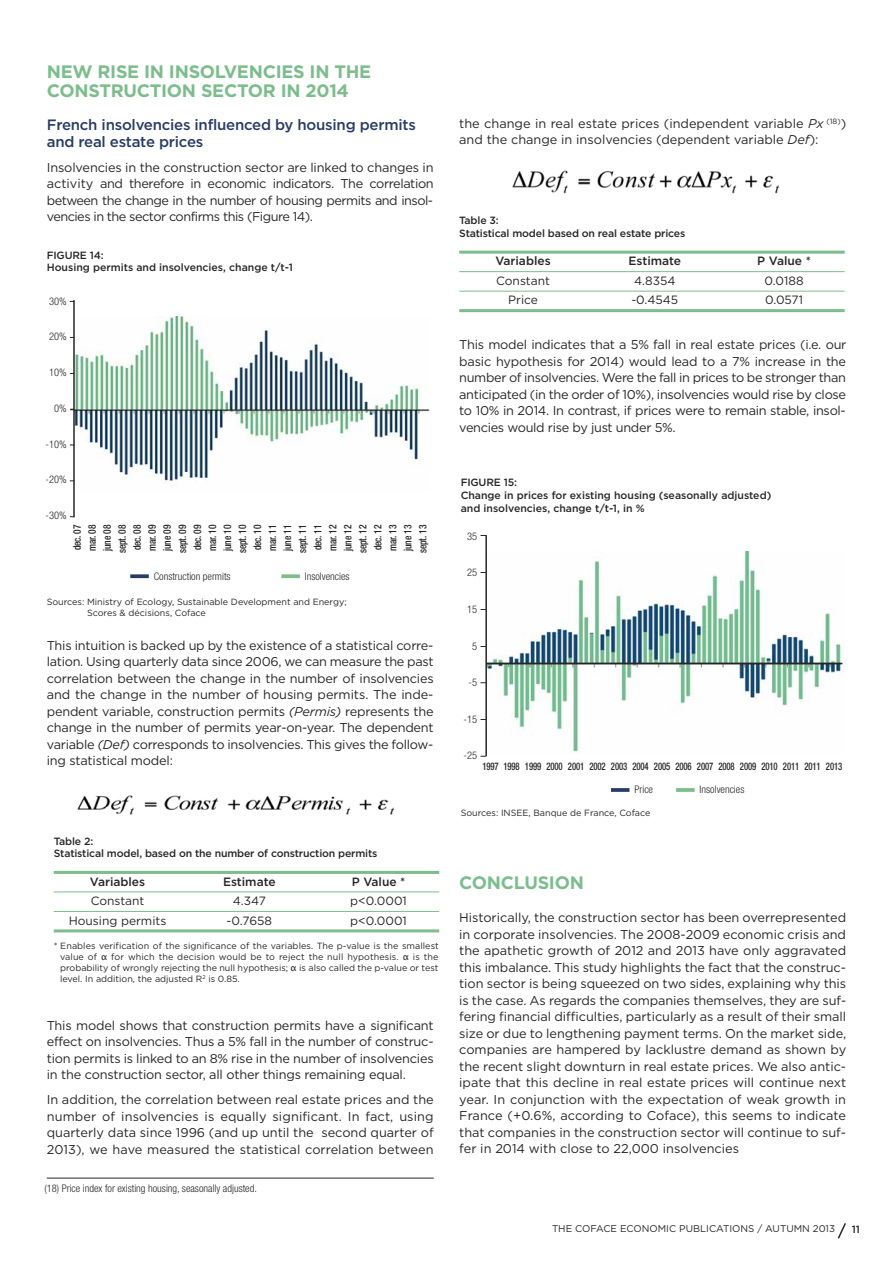
<style>
.page{position:relative;width:893px;height:1263px;background:#fff}
.page>*{position:absolute;margin:0;border:0;box-sizing:border-box;transform-origin:0 0}
.t1{font:700 18px/19.5px "Gotham";letter-spacing:-.015em;color:#7cbd8c}
.t2{font:500 15px/16.5px "Gotham";letter-spacing:-.015em;color:#283c63}
.t3{font:12.75px/16.5px "Gotham";letter-spacing:-.015em;color:#272627;text-align:justify}
.t4{font:12px "Gotham";color:#272627}
.t5{font:500 12px "Gotham";color:#272627}
.t6{font:500 10.5px/12.6px "Gotham";letter-spacing:-.015em;color:#272627}
.t7{font:500 condensed 10.5px/15px "Helvetica Neue";letter-spacing:-.015em;color:#272627;text-align:justify;scale:.9 1}
.t8{font:300 condensed 10.5px "Helvetica Neue LT Std";color:#272627}
.t9{font:500 condensed 10.5px "Helvetica Neue";letter-spacing:-.015em;color:#272627;scale:.83 1}
.t10{font:9.75px "Gotham";color:#272627}
.t11{font:9px/10.8px "Gotham";color:#272627}
.s1{font-style:italic}
.s2{font-family:"Lucida Grande"}
</style>
<div class="page">
<img style="left:75px;top:316px;width:355px;height:166px">
<svg style="left:837px;top:1223px;width:9px;height:16px"></svg>
<img style="left:77px;top:795px;width:317px;height:20px">
<img style="left:512px;top:170px;width:267px;height:24px">
<hr style="left:54px;top:871px;width:385px;height:3px;background:#7cbd8c">
<hr style="left:54px;top:891px;width:385px;height:1px;background:#7cbd8c">
<hr style="left:54px;top:911px;width:385px;height:1px;background:#7cbd8c">
<hr style="left:54px;top:929px;width:385px;height:3px;background:#7cbd8c">
<hr style="left:459px;top:251px;width:386px;height:3px;background:#7cbd8c">
<hr style="left:459px;top:271px;width:386px;height:1px;background:#7cbd8c">
<hr style="left:459px;top:291px;width:386px;height:1px;background:#7cbd8c">
<hr style="left:459px;top:309px;width:386px;height:3px;background:#7cbd8c">
<hr style="left:47px;top:1178px;width:387px;height:1px;background:#272627">
<hr style="left:73px;top:300px;width:2px;height:217px;background:#272627">
<svg style="left:130px;top:574px;width:19px;height:4px"></svg>
<svg style="left:281px;top:574px;width:19px;height:4px"></svg>
<img style="left:487px;top:551px;width:358px;height:202px">
<hr style="left:485px;top:535px;width:2px;height:221px;background:#272627">
<hr style="left:486px;top:663px;width:356px;height:1px;background:#272627">
<svg style="left:611px;top:788px;width:18px;height:4px"></svg>
<svg style="left:676px;top:788px;width:19px;height:4px"></svg>
<h1 class="t1" style="left:47px;top:62px;width:326px">NEW RISE IN INSOLVENCIES IN THE<br>CONSTRUCTION SECTOR IN 2014</h1>
<p class="t2" style="left:47px;top:117px;width:371px">French insolvencies influenced by housing permits and real estate prices</p>
<p class="t3" style="left:47px;top:159px;width:388px">Insolvencies in the construction sector are linked to changes in activity and therefore in economic indicators. The correlation between the change in the number of housing permits and insol&shy;vencies in the sector confirms this (Figure 14).</p>
<p class="t6" style="left:47px;top:249px;width:248px">FIGURE 14:<br>Housing permits and insolvencies, change t/t-1</p>
<p class="t8" style="left:49px;top:297px;width:19px">30%</p>
<p class="t8" style="left:49px;top:333px;width:19px">20%</p>
<p class="t8" style="left:49px;top:369px;width:19px">10%</p>
<p class="t8" style="left:54px;top:404px;width:14px">0%</p>
<p class="t8" style="left:46px;top:440px;width:23px">-10%</p>
<p class="t8" style="left:46px;top:476px;width:23px">-20%</p>
<p class="t8" style="left:46px;top:512px;width:23px">-30%</p>
<p class="t7" style="left:70px;top:553px;width:33px;rotate:-90deg">dec. 07 mar. 08 june 08 sept. 08 dec. 08 mar. 09 june 09 sept. 09 dec. 09 mar. 10 june 10 sept. 10 dec. 10 mar. 11 june 11 sept. 11 dec. 11 mar. 12 june 12 sept. 12 dec. 12 mar. 13 june 13 sept. 13</p>
<p class="t8" style="left:154px;top:572px;width:78px">Construction permits</p>
<p class="t8" style="left:305px;top:572px;width:46px">Insolvencies</p>
<p class="t11" style="left:87px;top:596px;width:261px;text-indent:-40px">Sources: Ministry of Ecology, Sustainable Development and Energy;<br>Scores &amp; décisions, Coface</p>
<p class="t3" style="left:47px;top:637px;width:388px">This intuition is backed up by the existence of a statistical corre&shy;lation. Using quarterly data since 2006, we can measure the past correlation between the change in the number of insolvencies and the change in the number of housing permits. The inde&shy;pendent variable, construction permits <span class="s1">(Permis)</span> represents the change in the number of permits year-on-year. The dependent variable <span class="s1">(Def)</span> corresponds to insolvencies. This gives the follow&shy;ing statistical model:</p>
<p class="t6" style="left:54px;top:835px;width:325px">Table 2:<br>Statistical model, based on the number of construction permits</p>
<p class="t5" style="left:90px;top:875px;width:57px">Variables</p>
<p class="t5" style="left:223px;top:875px;width:54px">Estimate</p>
<p class="t5" style="left:352px;top:875px;width:55px">P Value *</p>
<p class="t4" style="left:91px;top:894px;width:55px">Constant</p>
<p class="t4" style="left:233px;top:894px;width:35px">4.347</p>
<p class="t4" style="left:350px;top:894px;width:58px">p&lt;0.0001</p>
<p class="t4" style="left:69px;top:914px;width:99px">Housing permits</p>
<p class="t4" style="left:227px;top:914px;width:47px">-0.7658</p>
<p class="t4" style="left:350px;top:914px;width:58px">p&lt;0.0001</p>
<p class="t11" style="left:60px;top:941px;width:380px;text-align:justify;text-indent:-6px">* Enables verification of the significance of the variables. The p-value is the smallest value of <span class="s2">α</span> for which the decision would be to reject the null hypothesis. <span class="s2">α</span> is the probability of wrongly rejecting the null hypothesis; <span class="s2">α</span> is also called the p-value or test level. In addition, the adjusted R<sup>2</sup> is 0.85.</p>
<p class="t3" style="left:47px;top:1017px;width:388px">This model shows that construction permits have a significant effect on insolvencies. Thus a 5% fall in the number of construc&shy;tion permits is linked to an 8% rise in the number of insolvencies in the construction sector, all other things remaining equal.</p>
<p class="t3" style="left:47px;top:1091px;width:388px">In addition, the correlation between real estate prices and the number of insolvencies is equally significant. In fact, using quarterly data since 1996 (and up until the second quarter of 2013), we have measured the statistical correlation between</p>
<p class="t8" style="left:44px;top:1185px;width:214px">(18) Price index for existing housing, seasonally adjusted.</p>
<p class="t3" style="left:459px;top:115px;width:388px">the change in real estate prices (independent variable <span class="s1">Px</span> <sup>(18)</sup>) and the change in insolvencies (dependent variable <span class="s1">Def</span>):</p>
<p class="t6" style="left:459px;top:214px;width:228px">Table 3:<br>Statistical model based on real estate prices</p>
<p class="t5" style="left:495px;top:254px;width:57px">Variables</p>
<p class="t5" style="left:629px;top:254px;width:54px">Estimate</p>
<p class="t5" style="left:757px;top:254px;width:55px">P Value *</p>
<p class="t4" style="left:496px;top:274px;width:55px">Constant</p>
<p class="t4" style="left:634px;top:274px;width:43px">4.8354</p>
<p class="t4" style="left:765px;top:274px;width:40px">0.0188</p>
<p class="t4" style="left:508px;top:293px;width:31px">Price</p>
<p class="t4" style="left:631px;top:293px;width:48px">-0.4545</p>
<p class="t4" style="left:765px;top:293px;width:40px">0.0571</p>
<p class="t3" style="left:459px;top:337px;width:389px">This model indicates that a 5% fall in real estate prices (i.e. our basic hypothesis for 2014) would lead to a 7% increase in the number of insolvencies. Were the fall in prices to be stronger than anticipated (in the order of 10%), insolvencies would rise by close to 10% in 2014. In contrast, if prices were to remain stable, insol&shy;vencies would rise by just under 5%.</p>
<p class="t6" style="left:461px;top:476px;width:312px">FIGURE 15:<br>Change in prices for existing housing (seasonally adjusted) and insolvencies, change t/t-1, in %</p>
<p class="t8" style="left:467px;top:532px;width:12px">35</p>
<p class="t8" style="left:467px;top:569px;width:12px">25</p>
<p class="t8" style="left:467px;top:605px;width:12px">15</p>
<p class="t8" style="left:472px;top:642px;width:7px">5</p>
<p class="t8" style="left:469px;top:678px;width:10px">-5</p>
<p class="t8" style="left:464px;top:715px;width:15px">-15</p>
<p class="t8" style="left:464px;top:751px;width:15px">-25</p>
<p class="t9" style="left:482px;top:762px;width:435px">1997 1998 1999 2000 2001 2002 2003 2004 2005 2006 2007 2008 2009 2010 2011 2011 2013</p>
<p class="t8" style="left:634px;top:786px;width:20px">Price</p>
<p class="t8" style="left:700px;top:786px;width:46px">Insolvencies</p>
<p class="t11" style="left:461px;top:807px;width:191px">Sources: INSEE, Banque de France, Coface</p>
<h1 class="t1" style="left:459px;top:873px;width:126px">CONCLUSION</h1>
<p class="t3" style="left:459px;top:909px;width:389px">Historically, the construction sector has been overrepresented in corporate insolvencies. The 2008-2009 economic crisis and the apathetic growth of 2012 and 2013 have only aggravated this imbalance. This study highlights the fact that the construc&shy;tion sector is being squeezed on two sides, explaining why this is the case. As regards the companies themselves, they are suf&shy;fering financial difficulties, particularly as a result of their small size or due to lengthening payment terms. On the market side, companies are hampered by lacklustre demand as shown by the recent slight downturn in real estate prices. We also antic&shy;ipate that this decline in real estate prices will continue next year. In conjunction with the expectation of weak growth in France (+0.6%, according to Coface), this seems to indicate that companies in the construction sector will continue to suf&shy;fer in 2014 with close to 22,000 insolvencies</p>
<p class="t10" style="left:552px;top:1223px;width:285px">THE COFACE ECONOMIC PUBLICATIONS / AUTUMN 2013</p>
<p class="t6" style="left:852px;top:1222px;width:10px">11</p>
</div>
